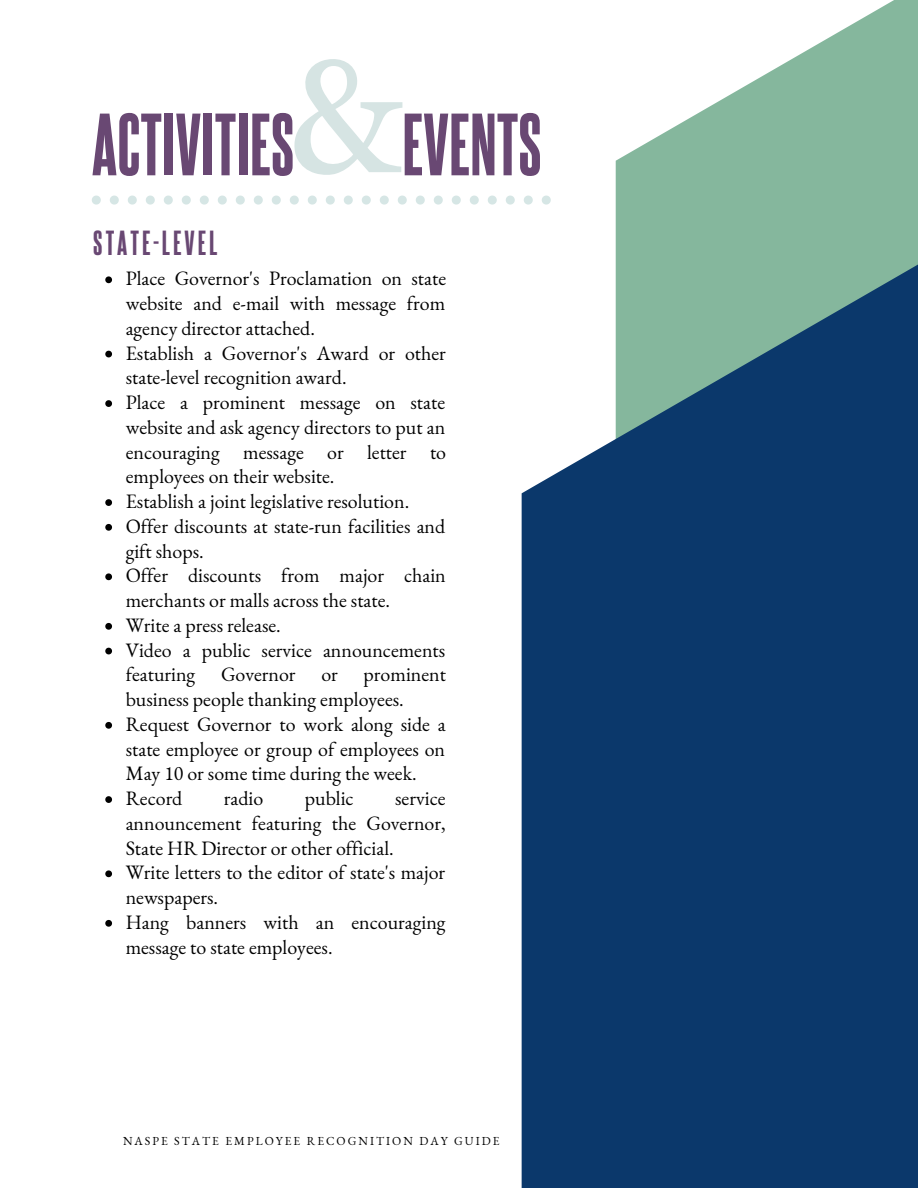
<style>
.page{position:relative;width:918px;height:1188px;background:#fff}
.page>*{position:absolute;margin:0;border:0;box-sizing:border-box;transform-origin:0 0}
.t1{font:75px "Steelfish Eb";color:#694873}
.t2{font:30px "Steelfish Eb";letter-spacing:.1em;color:#694873}
.t3{font:19.95px/24.8px "EB Garamond";color:#000}
.t4{font:12px "EB Garamond";letter-spacing:.17em;color:#000}
</style>
<div class="page">
<svg style="left:294px;top:59px;width:108px;height:116px"></svg>
<svg style="left:92px;top:196px;width:459px;height:9px"></svg>
<svg style="left:105px;top:276px;width:7px;height:7px"></svg>
<svg style="left:105px;top:351px;width:7px;height:6px"></svg>
<svg style="left:105px;top:400px;width:7px;height:7px"></svg>
<svg style="left:105px;top:499px;width:7px;height:7px"></svg>
<svg style="left:105px;top:524px;width:7px;height:7px"></svg>
<svg style="left:105px;top:573px;width:7px;height:7px"></svg>
<svg style="left:105px;top:623px;width:7px;height:7px"></svg>
<svg style="left:105px;top:648px;width:7px;height:6px"></svg>
<svg style="left:105px;top:722px;width:7px;height:7px"></svg>
<svg style="left:105px;top:796px;width:7px;height:7px"></svg>
<svg style="left:105px;top:870px;width:7px;height:7px"></svg>
<svg style="left:105px;top:920px;width:7px;height:7px"></svg>
<svg style="left:616px;top:0;width:302px;height:233px;fill:#85b79d"></svg>
<svg style="left:522px;top:233px;width:396px;height:955px;fill:#0b386b"></svg>
<h1 class="t1" style="left:92px;top:96px;width:204px">ACTIVITIES</h1>
<h1 class="t1" style="left:402px;top:96px;width:141px">EVENTS</h1>
<h2 class="t2" style="left:93px;top:223px;width:126px">STATE-LEVEL</h2>
<p class="t3" style="left:126px;top:266px;width:322px">Place Governor's Proclamation on state website and e-mail with message from agency director attached.<br>Establish a Governor's Award or other state-level recognition award.<br>Place a prominent message on state website and ask agency directors to put an encouraging message or letter to employees on their website.<br>Establish a joint legislative resolution.<br>Offer discounts at state-run facilities and gift shops.<br>Offer discounts from major chain merchants or malls across the state.<br>Write a press release.<br>Video a public service announcements featuring</p>
<p class="t3" style="left:221px;top:662px;width:76px">Governor</p>
<p class="t3" style="left:321px;top:662px;width:18px">or</p>
<p class="t3" style="left:126px;top:662px;width:322px;text-indent:238px">prominent business people thanking employees.<br>Request Governor to work along side a state employee or group of employees on<br>May 10 or some time during the week.<br>Record</p>
<p class="t3" style="left:224px;top:786px;width:41px">radio</p>
<p class="t3" style="left:305px;top:786px;width:50px">public</p>
<p class="t3" style="left:126px;top:786px;width:322px;text-indent:270px">service announcement featuring the Governor,<br>State HR Director or other official.<br>Write letters to the editor of state's major newspapers.<br>Hang banners with an encouraging message to state employees.</p>
<p class="t4" style="left:123px;top:1132px;width:378px">NASPE STATE EMPLOYEE RECOGNITION DAY GUIDE</p>
</div>
